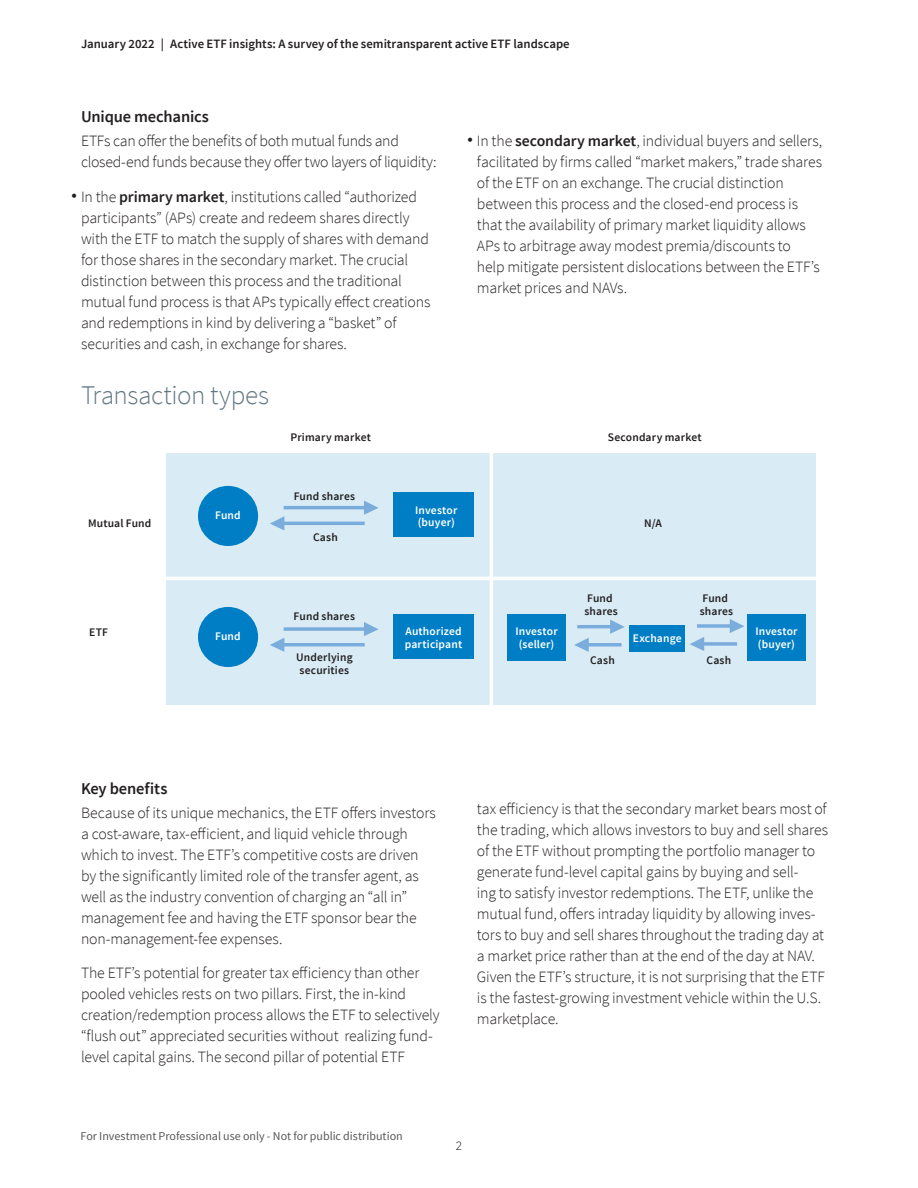
<style>
.page{position:relative;width:918px;height:1188px;background:#fff}
.page>*{position:absolute;margin:0;border:0;box-sizing:border-box;transform-origin:0 0}
.Chart_title{font:300 27px "Source Sans Pro";letter-spacing:-.01em;color:#647882}
.Subhead{font:600 16.5px "Source Sans Pro";letter-spacing:-.01em;color:#231f20}
.Body{font:300 15.75px/21px "Source Sans Pro";letter-spacing:-.01em;color:#231f20}
.t1{font:600 12.75px "Source Sans Pro";color:#231f20}
.t2{font:12px "Source Sans Pro";color:#57585a}
.t3{font:300 12px "Gotham Narrow";color:#231f20}
.t4{font:600 11.55px/12.9px "Source Sans Pro";letter-spacing:.015em;color:#231f20}
.t5{font:600 11.55px/12.9px "Source Sans Pro";letter-spacing:.015em;color:#fff}
.s1{font-weight:600}
</style>
<div class="page">
<div style="left:167px;top:453px;width:649px;height:251px;background:#d9ecf5"></div>
<hr style="left:490px;top:451px;width:3px;height:260px;background:#fff">
<hr style="left:161px;top:577px;width:666px;height:3px;background:#fff">
<div style="left:507px;top:614px;width:59px;height:47px;background:#007ec5"></div>
<div style="left:747px;top:614px;width:59px;height:47px;background:#007ec5"></div>
<div style="left:630px;top:625px;width:55px;height:26px;background:#007ec5"></div>
<svg style="left:574px;top:620px;width:51px;height:32px"></svg>
<svg style="left:690px;top:619px;width:54px;height:32px"></svg>
<div style="left:198px;top:607px;width:60px;height:60px;background:#007ec5;border-radius:50%"></div>
<div style="left:393px;top:614px;width:81px;height:45px;background:#007ec5"></div>
<svg style="left:270px;top:622px;width:109px;height:30px"></svg>
<div style="left:198px;top:486px;width:60px;height:60px;background:#007ec5;border-radius:50%"></div>
<div style="left:393px;top:492px;width:81px;height:45px;background:#007ec5"></div>
<svg style="left:270px;top:501px;width:109px;height:29px"></svg>
<p class="t1" style="left:81px;top:36px;width:490px">January 2022 | Active ETF insights: A survey of the semitransparent active ETF landscape</p>
<p class="Subhead" style="left:81px;top:106px;width:130px">Unique mechanics</p>
<p class="Body" style="left:81px;top:131px;width:357px">ETFs can offer the benefits of both mutual funds and closed-end funds because they offer two layers of liquidity:</p>
<p class="Body" style="left:81px;top:186px;width:37px">In the</p>
<p class="Body" style="left:81px;top:186px;width:351px">• <span class="s1">primary market</span>, institutions called “authorized participants” (APs) create and redeem shares directly with the ETF to match the supply of shares with demand for those shares in the secondary market. The crucial distinction between this process and the traditional mutual fund process is that APs typically effect creations and redemptions in kind by delivering a “basket” of securities and cash, in exchange for shares.</p>
<p class="Chart_title" style="left:81px;top:379px;width:189px">Transaction types</p>
<p class="Body" style="left:477px;top:131px;width:347px">• <span class="s1">secondary market</span>, individual buyers and sellers, facilitated by firms called “market makers,” trade shares of the ETF on an exchange. The crucial distinction between this process and the closed-end process is that the availability of primary market liquidity allows APs to arbitrage away modest premia/discounts to help mitigate persistent dislocations between the ETF’s market prices and NAVs.</p>
<p class="Body" style="left:477px;top:131px;width:37px">In the</p>
<p class="t4" style="left:88px;top:517px;width:65px">Mutual Fund</p>
<p class="t4" style="left:290px;top:431px;width:82px">Primary market</p>
<p class="t4" style="left:608px;top:431px;width:95px">Secondary market</p>
<p class="t4" style="left:294px;top:490px;width:63px">Fund shares</p>
<p class="t4" style="left:313px;top:531px;width:26px">Cash</p>
<p class="t5" style="left:215px;top:509px;width:27px">Fund</p>
<p class="t5" style="left:415px;top:504px;width:44px">Investor (buyer)</p>
<p class="t4" style="left:644px;top:517px;width:19px">N/A</p>
<p class="t4" style="left:584px;top:592px;width:35px">Fund shares</p>
<p class="t4" style="left:700px;top:592px;width:35px">Fund shares</p>
<p class="t4" style="left:294px;top:610px;width:63px">Fund shares</p>
<p class="t4" style="left:296px;top:651px;width:58px;text-align:center">Underlying securities</p>
<p class="t5" style="left:215px;top:630px;width:27px">Fund</p>
<p class="t5" style="left:405px;top:625px;width:59px">Authorized participant</p>
<p class="t4" style="left:89px;top:626px;width:20px">ETF</p>
<p class="t5" style="left:755px;top:625px;width:44px">Investor (buyer)</p>
<p class="t5" style="left:516px;top:625px;width:44px">Investor (seller)</p>
<p class="t5" style="left:633px;top:632px;width:50px">Exchange</p>
<p class="t4" style="left:590px;top:654px;width:26px">Cash</p>
<p class="t4" style="left:706px;top:654px;width:26px">Cash</p>
<p class="Subhead" style="left:81px;top:778px;width:88px">Key benefits</p>
<p class="Body" style="left:81px;top:802px;width:356px">Because of its unique mechanics, the ETF offers investors a cost-aware, tax-efficient, and liquid vehicle through which to invest. The ETF’s competitive costs are driven by the significantly limited role of the transfer agent, as well as the industry convention of charging an “all in” management fee and having the ETF sponsor bear the non-management-fee expenses.</p>
<p class="Body" style="left:81px;top:963px;width:360px">The ETF’s potential for greater tax efficiency than other pooled vehicles rests on two pillars. First, the in-kind creation/redemption process allows the ETF to selectively “flush out” appreciated securities without realizing fund&shy;level capital gains. The second pillar of potential ETF</p>
<p class="Body" style="left:477px;top:799px;width:353px">tax efficiency is that the secondary market bears most of the trading, which allows investors to buy and sell shares of the ETF without prompting the portfolio manager to generate fund-level capital gains by buying and sell-<br>ing to satisfy investor redemptions. The ETF, unlike the mutual fund, offers intraday liquidity by allowing inves&shy;tors to buy and sell shares throughout the trading day at a market price rather than at the end of the day at NAV.<br>Given the ETF’s structure, it is not surprising that the ETF is the fastest-growing investment vehicle within the U.S. marketplace.</p>
<p class="t2" style="left:81px;top:1129px;width:324px">For Investment Professional use only - Not for public distribution</p>
<p class="t3" style="left:456px;top:1139px;width:8px">2</p>
</div>
